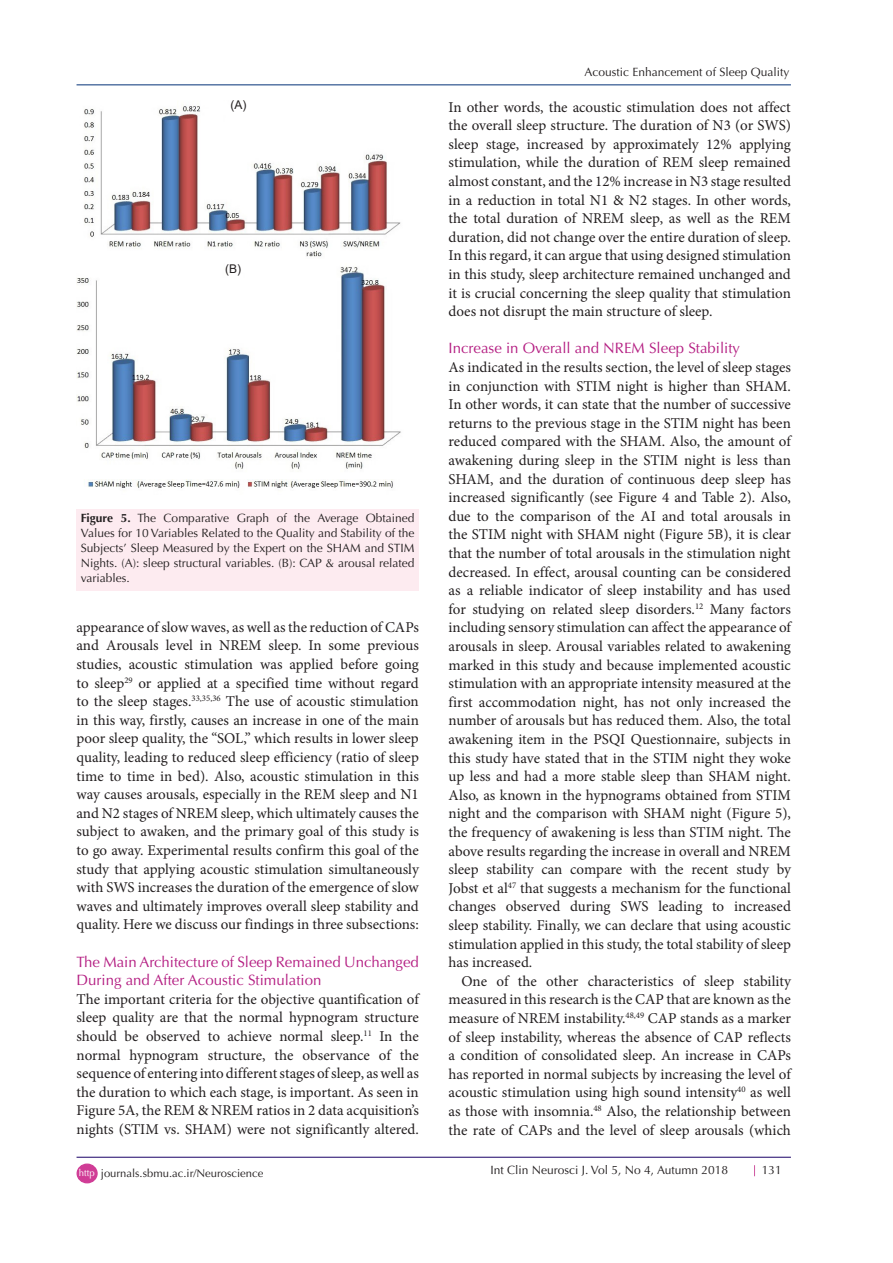
<style>
.page{position:relative;width:893px;height:1263px;background:#fff}
.page>*{position:absolute;margin:0;border:0;box-sizing:border-box;transform-origin:0 0}
.t1{font:15px/18.6px "Minion Pro";color:#231f20;text-align:justify}
.t2{font:15px/18.6px "Optima LT Std";color:#b41e82}
.t3{font:12px/15px "Optima LT Std";color:#231f20;text-align:justify}
.t4{font:12px "Arial";color:#231f20}
.t5{font:11.25px "Optima LT Std";color:#231f20}
.s1{font-weight:700}
.s2{font-size:9.6px;color:#fff}
</style>
<div class="page">
<hr style="left:77px;top:1157px;width:714px;height:1px;background:#190066">
<hr style="left:77px;top:85px;width:714px;height:1px;background:#053278">
<div style="left:77px;top:1164px;width:20px;height:19px;background:#d03c96;border-radius:50%"></div>
<div style="left:77px;top:1163px;width:21px;height:20px;border:1px solid #d03c96;border-radius:50%"></div>
<img style="left:77px;top:267px;width:324px;height:221px">
<img style="left:84px;top:106px;width:317px;height:151px">
<div style="left:225px;top:259px;width:23px;height:13px;background:#fff"></div>
<div style="left:77px;top:509px;width:342px;height:81px;background:#fdebf0"></div>
<p class="t4" style="left:230px;top:97px;width:17px">(A)</p>
<p class="t4" style="left:225px;top:260px;width:17px">(B)</p>
<p class="t3" style="left:81px;top:510px;width:335px"><span class="s1">Figure 5.</span> The Comparative Graph of the Average Obtained Values for 10 Variables Related to the Quality and Stability of the Subjects’ Sleep Measured by the Expert on the SHAM and STIM Nights. (A): sleep structural variables. (B): CAP &amp; arousal related variables.</p>
<p class="t1" style="left:77px;top:618px;width:344px">appearance of slow waves, as well as the reduction of CAPs and Arousals level in NREM sleep. In some previous studies, acoustic stimulation was applied before going to sleep<sup>29</sup> or applied at a specified time without regard to the sleep stages.<sup>33,35,36</sup> The use of acoustic stimulation in this way, firstly, causes an increase in one of the main poor sleep quality, the “SOL,” which results in lower sleep quality, leading to reduced sleep efficiency (ratio of sleep time to time in bed). Also, acoustic stimulation in this way causes arousals, especially in the REM sleep and N1 and N2 stages of NREM sleep, which ultimately causes the subject to awaken, and the primary goal of this study is to go away. Experimental results confirm this goal of the study that applying acoustic stimulation simultaneously with SWS increases the duration of the emergence of slow waves and ultimately improves overall sleep stability and quality. Here we discuss our findings in three subsections:</p>
<p class="t2" style="left:77px;top:952px;width:344px">The Main Architecture of Sleep Remained Unchanged<br>During and After Acoustic Stimulation</p>
<p class="t1" style="left:77px;top:990px;width:344px">The important criteria for the objective quantification of sleep quality are that the normal hypnogram structure should be observed to achieve normal sleep.<sup>11</sup> In the normal hypnogram structure, the observance of the sequence of entering into different stages of sleep, as well as the duration to which each stage, is important. As seen in Figure 5A, the REM &amp; NREM ratios in 2 data acquisition’s nights (STIM vs. SHAM) were not significantly altered.</p>
<p class="t5" style="left:79px;top:1166px;width:186px"><span class="s2">http</span> journals.sbmu.ac.ir/Neuroscience</p>
<p class="t3" style="left:585px;top:65px;width:206px">Acoustic Enhancement of Sleep Quality</p>
<p class="t1" style="left:449px;top:98px;width:344px">In other words, the acoustic stimulation does not affect the overall sleep structure. The duration of N3 (or SWS) sleep stage, increased by approximately 12% applying stimulation, while the duration of REM sleep remained almost constant, and the 12% increase in N3 stage resulted in a reduction in total N1 &amp; N2 stages. In other words, the total duration of NREM sleep, as well as the REM duration, did not change over the entire duration of sleep.<br>In this regard, it can argue that using designed stimulation in this study, sleep architecture remained unchanged and it is crucial concerning the sleep quality that stimulation does not disrupt the main structure of sleep.</p>
<p class="t2" style="left:449px;top:339px;width:293px">Increase in Overall and NREM Sleep Stability</p>
<p class="t1" style="left:449px;top:358px;width:344px">As indicated in the results section, the level of sleep stages in conjunction with STIM night is higher than SHAM.<br>In other words, it can state that the number of successive returns to the previous stage in the STIM night has been reduced compared with the SHAM. Also, the amount of awakening during sleep in the STIM night is less than SHAM, and the duration of continuous deep sleep has increased significantly (see Figure 4 and Table 2). Also, due to the comparison of the AI and total arousals in the STIM night with SHAM night (Figure 5B), it is clear that the number of total arousals in the stimulation night decreased. In effect, arousal counting can be considered as a reliable indicator of sleep instability and has used for studying on related sleep disorders.<sup>12</sup> Many factors including sensory stimulation can affect the appearance of arousals in sleep. Arousal variables related to awakening marked in this study and because implemented acoustic stimulation with an appropriate intensity measured at the first accommodation night, has not only increased the number of arousals but has reduced them. Also, the total awakening item in the PSQI Questionnaire, subjects in this study have stated that in the STIM night they woke up less and had a more stable sleep than SHAM night.<br>Also, as known in the hypnograms obtained from STIM night and the comparison with SHAM night (Figure 5), the frequency of awakening is less than STIM night. The above results regarding the increase in overall and NREM sleep stability can compare with the recent study by Jobst et al<sup>47</sup> that suggests a mechanism for the functional changes observed during SWS leading to increased sleep stability. Finally, we can declare that using acoustic stimulation applied in this study, the total stability of sleep has increased.</p>
<p class="t1" style="left:449px;top:972px;width:344px;text-indent:13px">One of the other characteristics of sleep stability measured in this research is the CAP that are known as the measure of NREM instability.<sup>48,49</sup> CAP stands as a marker of sleep instability, whereas the absence of CAP reflects a condition of consolidated sleep. An increase in CAPs has reported in normal subjects by increasing the level of acoustic stimulation using high sound intensity<sup>40</sup> as well as those with insomnia.<sup>48</sup> Also, the relationship between the rate of CAPs and the level of sleep arousals (which</p>
<p class="t3" style="left:490px;top:1163px;width:239px">Int Clin Neurosci J. Vol 5, No 4, Autumn 2018</p>
<p class="t3" style="left:762px;top:1162px;width:22px">131</p>
</div>
